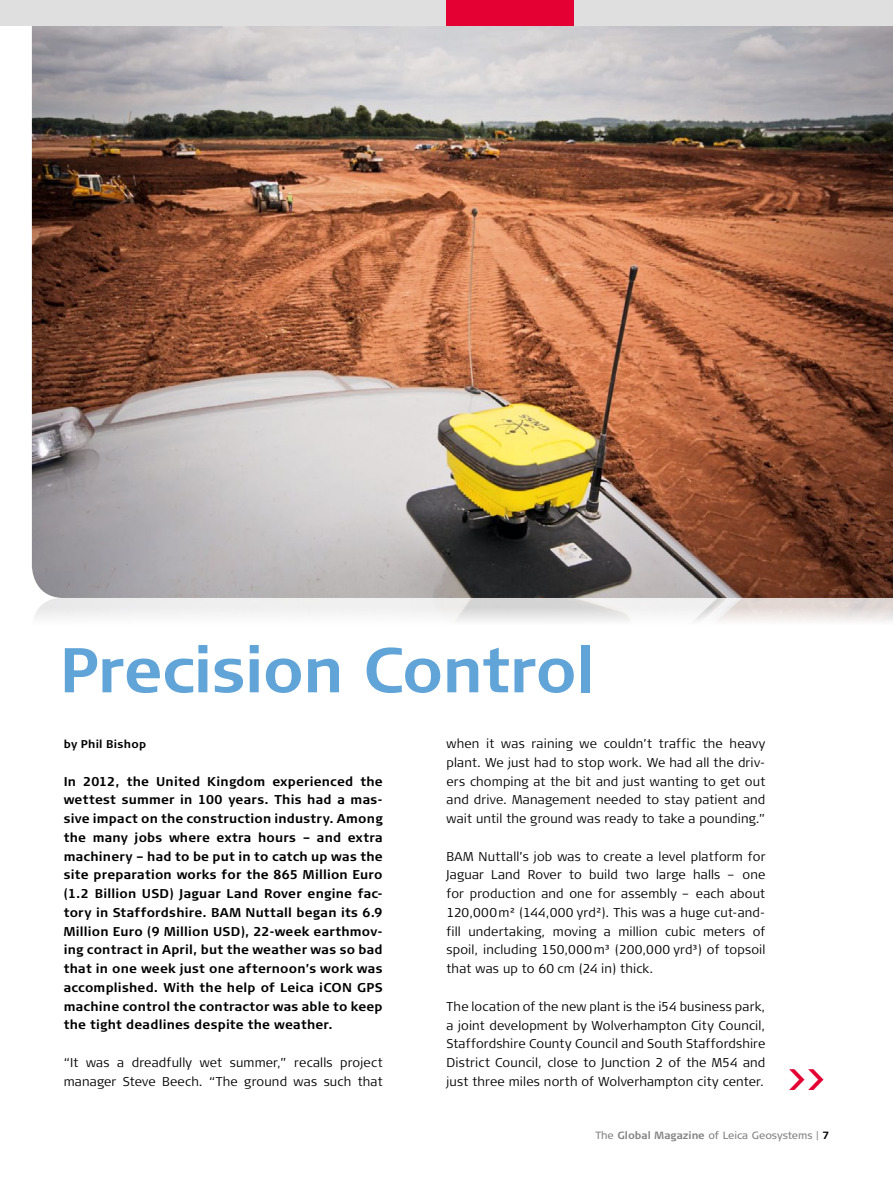
<style>
.page{position:relative;width:893px;height:1191px;background:#fff}
.page>*{position:absolute;margin:0;border:0;box-sizing:border-box;transform-origin:0 0}
.t1{font:700 63px "Signa Column";letter-spacing:-.015em;color:#61a4d7}
.t2{font:700 30.75px "Signa Column";color:#e40032}
.t3{font:300 12.75px/18.8px "Signa Column";letter-spacing:.015em;color:#000;text-align:justify}
.t4{font:700 12.75px/18.8px "Signa Column";letter-spacing:.015em;color:#000;text-align:justify}
.t5{font:700 11.25px "Signa Column";letter-spacing:.02em;color:#000}
.t6{font:10.5px "Signa Column";color:#868586}
.s1{font-weight:700}
.s2{font-weight:700;color:#000}
</style>
<div class="page">
<img style="left:32px;top:26px;width:861px;height:572px">
<svg style="left:34px;top:598px;width:859px;height:24px;fill:#f0f0f0"></svg>
<div style="left:0;top:0;width:893px;height:26px;background:#dfdfe0"></div>
<div style="left:446px;top:0;width:128px;height:26px;background:#e40032"></div>
<h1 class="t1" style="left:60px;top:633px;width:537px">Precision Control</h1>
<p class="t5" style="left:64px;top:737px;width:84px">by Phil Bishop</p>
<p class="t4" style="left:64px;top:771px;width:320px">In 2012, the United Kingdom experienced the wettest summer in 100 years. This had a mas&shy;sive impact on the construction industry. Among the many jobs where extra hours – and extra machinery – had to be put in to catch up was the site preparation works for the 865 Million Euro (1.2 Billion USD) Jaguar Land Rover engine fac&shy;tory in Staffordshire. BAM Nuttall began its 6.9<br>Million Euro (9 Million USD), 22-week earthmov&shy;ing contract in April, but the weather was so bad that in one week just one afternoon’s work was accomplished. With the help of Leica iCON GPS machine control the contractor was able to keep the tight deadlines despite the weather.</p>
<p class="t3" style="left:64px;top:1053px;width:320px">“It was a dreadfully wet summer,” recalls project manager Steve Beech. “The ground was such that</p>
<p class="t3" style="left:446px;top:734px;width:320px">when it was raining we couldn’t traffic the heavy plant. We just had to stop work. We had all the driv&shy;ers chomping at the bit and just wanting to get out and drive. Management needed to stay patient and wait until the ground was ready to take a pounding.”</p>
<p class="t3" style="left:446px;top:847px;width:320px">BAM Nuttall’s job was to create a level platform for Jaguar Land Rover to build two large halls – one for production and one for assembly – each about 120,000m² (144,000 yrd²). This was a huge cut-and&shy;fill undertaking, moving a million cubic meters of spoil, including 150,000m³ (200,000 yrd³) of topsoil that was up to 60 cm (24 in) thick.</p>
<p class="t3" style="left:446px;top:997px;width:320px">The location of the new plant is the i54 business park, a joint development by Wolverhampton City Council, Staffordshire County Council and South Staffordshire District Council, close to Junction 2 of the M54 and just three miles north of Wolverhampton city center.</p>
<h2 class="t2" style="left:787px;top:1061px;width:40px">&gt;&gt;</h2>
<p class="t6" style="left:595px;top:1129px;width:235px">The <span class="s1">Global Magazine</span> of Leica Geosystems | <span class="s2">7</span></p>
</div>
